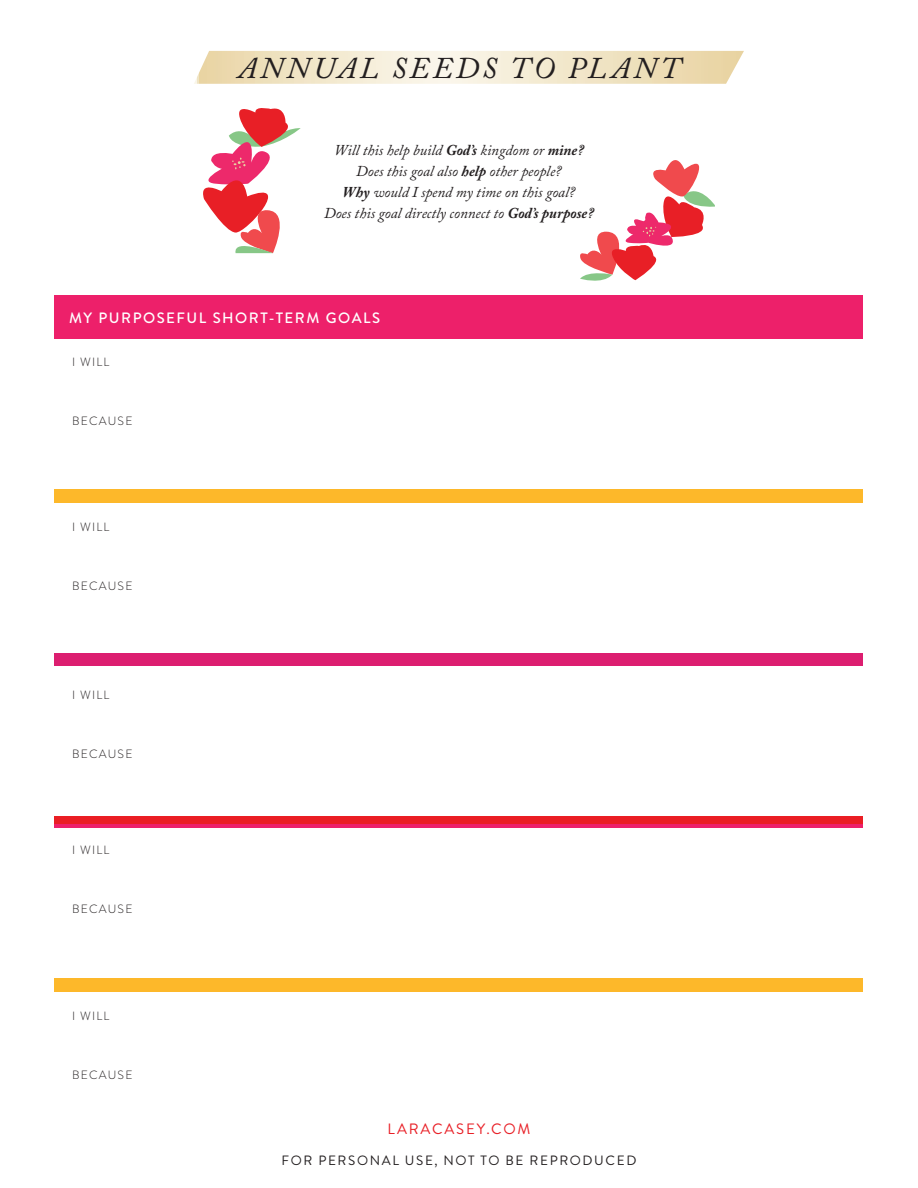
<style>
.page{position:relative;width:918px;height:1188px;background:#fff}
.page>*{position:absolute;margin:0;border:0;box-sizing:border-box;transform-origin:0 0}
.t1{font:italic 30px "Adobe Caslon Pro";letter-spacing:.125em;color:#231f20}
.t2{font:italic 15.45px/20.7px "Adobe Caslon Pro";color:#241f21;text-align:center}
.t3{font:italic 15px/21px "Adobe Caslon Pro";color:#231f20;text-align:center}
.t4{font:500 15px "Brandon Grotesque";letter-spacing:.1em;color:#fff}
.t5{font:15px "Brandon Grotesque";letter-spacing:.12em;color:#e81f26}
.t6{font:13.5px "Brandon Grotesque";letter-spacing:.12em;color:#231f20}
.t7{font:300 12px "Brandon Grotesque";letter-spacing:.1em;color:#231f20}
.s1{font-weight:700}
.s2{font-weight:600}
</style>
<div class="page">
<svg style="left:203px;top:108px;width:98px;height:145px"></svg>
<svg style="left:580px;top:160px;width:135px;height:121px"></svg>
<svg style="left:194px;top:51px;width:550px;height:33px;background:#f2e6ca"></svg>
<div style="left:303px;top:132px;width:297px;height:96px;background:#fff"></div>
<div style="left:54px;top:296px;width:808px;height:105px;background:#ed206a"></div>
<div style="left:54px;top:824px;width:808px;height:105px;background:#ed206a"></div>
<div style="left:54px;top:401px;width:808px;height:106px;background:#fdb82a"></div>
<div style="left:54px;top:929px;width:808px;height:106px;background:#fdb82a"></div>
<div style="left:54px;top:612px;width:808px;height:106px;background:#dc1e70"></div>
<div style="left:54px;top:718px;width:808px;height:106px;background:#ea1e24"></div>
<div style="left:36px;top:339px;width:844px;height:150px;background:#fff"></div>
<div style="left:36px;top:503px;width:844px;height:149px;background:#fff"></div>
<div style="left:36px;top:828px;width:844px;height:149px;background:#fff"></div>
<div style="left:36px;top:667px;width:844px;height:149px;background:#fff"></div>
<div style="left:36px;top:992px;width:844px;height:168px;background:#fff"></div>
<h1 class="t1" style="left:238px;top:50px;width:443px">ANNUAL SEEDS TO PLANT</h1>
<p class="t3" style="left:324px;top:140px;width:271px">Will this help build <span class="s1">God’s</span> kingdom or <span class="s1">mine</span><span class="s2">?<br></span>Does this goal also <span class="s1">help</span> other people?<br><span class="s1">Why</span> would I spend my time on this goal?<br>Does this goal directly connect to <span class="s1">God’s purpose</span><span class="s2">?</span></p>
<p class="t2" style="left:313px;top:142px;width:280px">Will this help build <span class="s1">God’s</span> kingdom or <span class="s1">mine</span><span class="s2">?<br></span>Does this goal also <span class="s1">help</span> other people?<br><span class="s1">Why</span> would I spend my time on this goal?<br>Does this goal directly connect to <span class="s1">God’s purpose</span><span class="s2">?</span></p>
<p class="t4" style="left:69px;top:307px;width:312px">MY PURPOSEFUL SHORT-TERM GOALS</p>
<p class="t7" style="left:72px;top:354px;width:39px">I WILL</p>
<p class="t7" style="left:72px;top:413px;width:62px">BECAUSE</p>
<p class="t7" style="left:72px;top:519px;width:39px">I WILL</p>
<p class="t7" style="left:72px;top:578px;width:62px">BECAUSE</p>
<p class="t7" style="left:72px;top:687px;width:39px">I WILL</p>
<p class="t7" style="left:72px;top:746px;width:62px">BECAUSE</p>
<p class="t7" style="left:72px;top:841px;width:39px">I WILL</p>
<p class="t7" style="left:72px;top:901px;width:62px">BECAUSE</p>
<p class="t7" style="left:72px;top:1008px;width:39px">I WILL</p>
<p class="t7" style="left:72px;top:1067px;width:62px">BECAUSE</p>
<p class="t5" style="left:387px;top:1119px;width:145px">LARACASEY.COM</p>
<p class="t6" style="left:281px;top:1151px;width:356px">FOR PERSONAL USE, NOT TO BE REPRODUCED</p>
</div>
